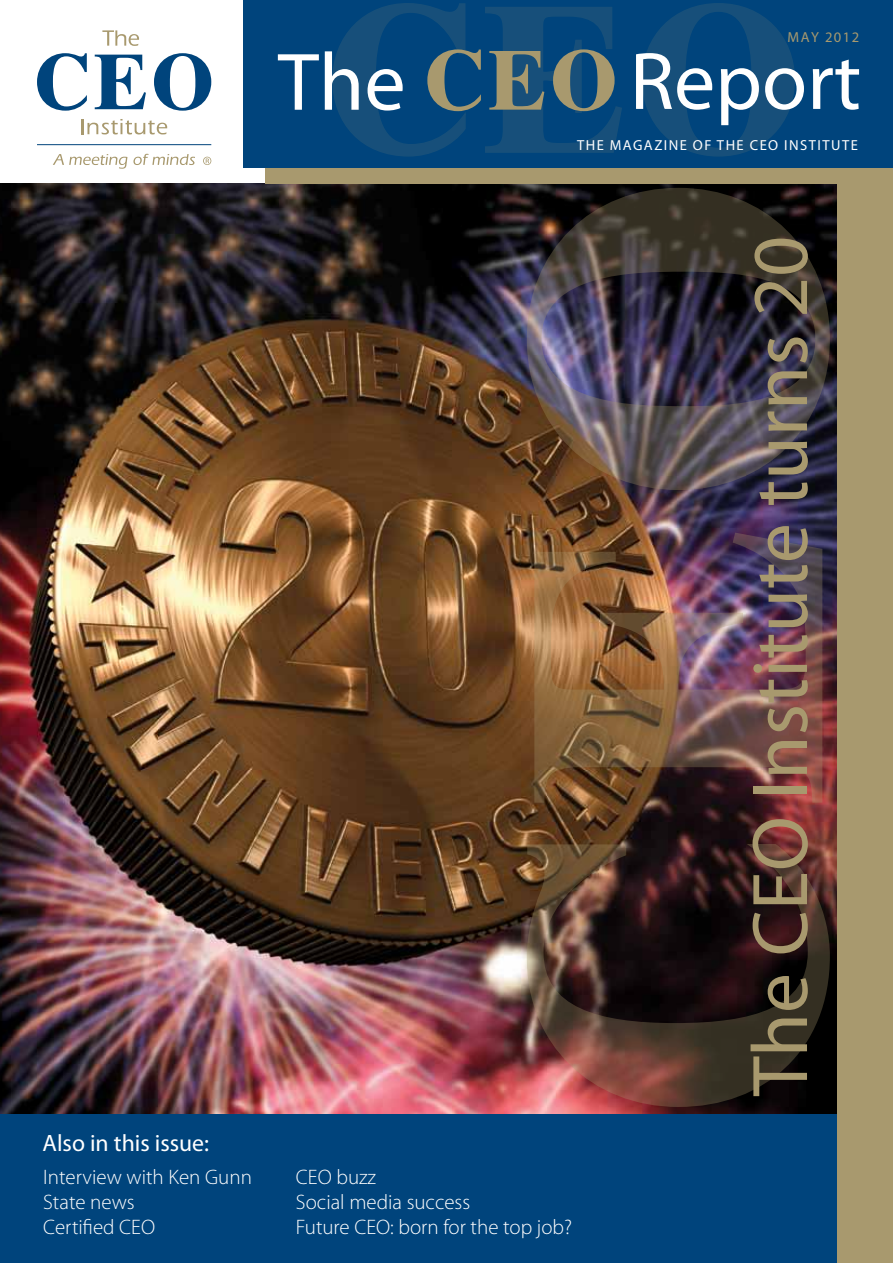
<style>
.page{position:relative;width:893px;height:1263px;background:#fff}
.page>*{position:absolute;margin:0;border:0;box-sizing:border-box;transform-origin:0 0}
.t1{font:82.2px "Myriad Pro";color:#fff}
.t2{font:79.5px "Myriad Pro";color:#a8996e}
.t3{font:23.7px "Myriad Pro";color:#fff}
.t4{font:300 21px/25.2px "Myriad Pro";color:#fff}
.t5{font:14.55px "Myriad Pro";letter-spacing:.1em;color:#fff}
.t6{font:14.55px "Myriad Pro";letter-spacing:.1em;color:#a8996e}
</style>
<div class="page">
<img style="left:0;top:183px;width:837px;height:932px">
<div style="left:265px;top:0;width:628px;height:183px;background:#a8996e"></div>
<div style="left:244px;top:0;width:649px;height:167px;background:#00447c"></div>
<div style="left:0;top:1115px;width:893px;height:148px;background:#00447c"></div>
<div style="left:837px;top:172px;width:56px;height:1091px;background:#a8996e"></div>
<svg style="left:37px;top:53px;width:50px;height:58px"></svg>
<svg style="left:95px;top:55px;width:51px;height:54px"></svg>
<svg style="left:154px;top:53px;width:57px;height:58px"></svg>
<svg style="left:81px;top:119px;width:86px;height:15px"></svg>
<svg style="left:102px;top:30px;width:37px;height:16px"></svg>
<hr style="left:37px;top:144px;width:174px;height:1px;background:#00447c">
<svg style="left:53px;top:154px;width:74px;height:15px"></svg>
<svg style="left:133px;top:154px;width:62px;height:11px"></svg>
<svg style="left:203px;top:157px;width:8px;height:8px"></svg>
<svg style="left:642px;top:3px;width:153px;height:154px"></svg>
<svg style="left:332px;top:3px;width:290px;height:154px"></svg>
<img style="left:527px;top:844px;width:303px;height:263px">
<img style="left:534px;top:533px;width:288px;height:270px">
<img style="left:527px;top:188px;width:303px;height:302px">
<p class="t6" style="left:788px;top:29px;width:73px">MAY 2012</p>
<h1 class="t1" style="left:278px;top:37px;width:129px">The</h1>
<h1 class="t1" style="left:630px;top:36px;width:233px">Report</h1>
<p class="t5" style="left:577px;top:137px;width:282px">THE MAGAZINE OF THE CEO INSTITUTE</p>
<p class="t3" style="left:43px;top:1130px;width:168px">Also in this issue:</p>
<p class="t4" style="left:43px;top:1164px;width:210px">Interview with Ken Gunn<br>State news<br>Certified CEO</p>
<p class="t4" style="left:296px;top:1164px;width:278px">CEO buzz<br>Social media success<br>Future CEO: born for the top job?</p>
<h2 class="t2" style="left:737px;top:1096px;width:862px;rotate:-90deg">The CEO Institute turns 20</h2>
</div>
